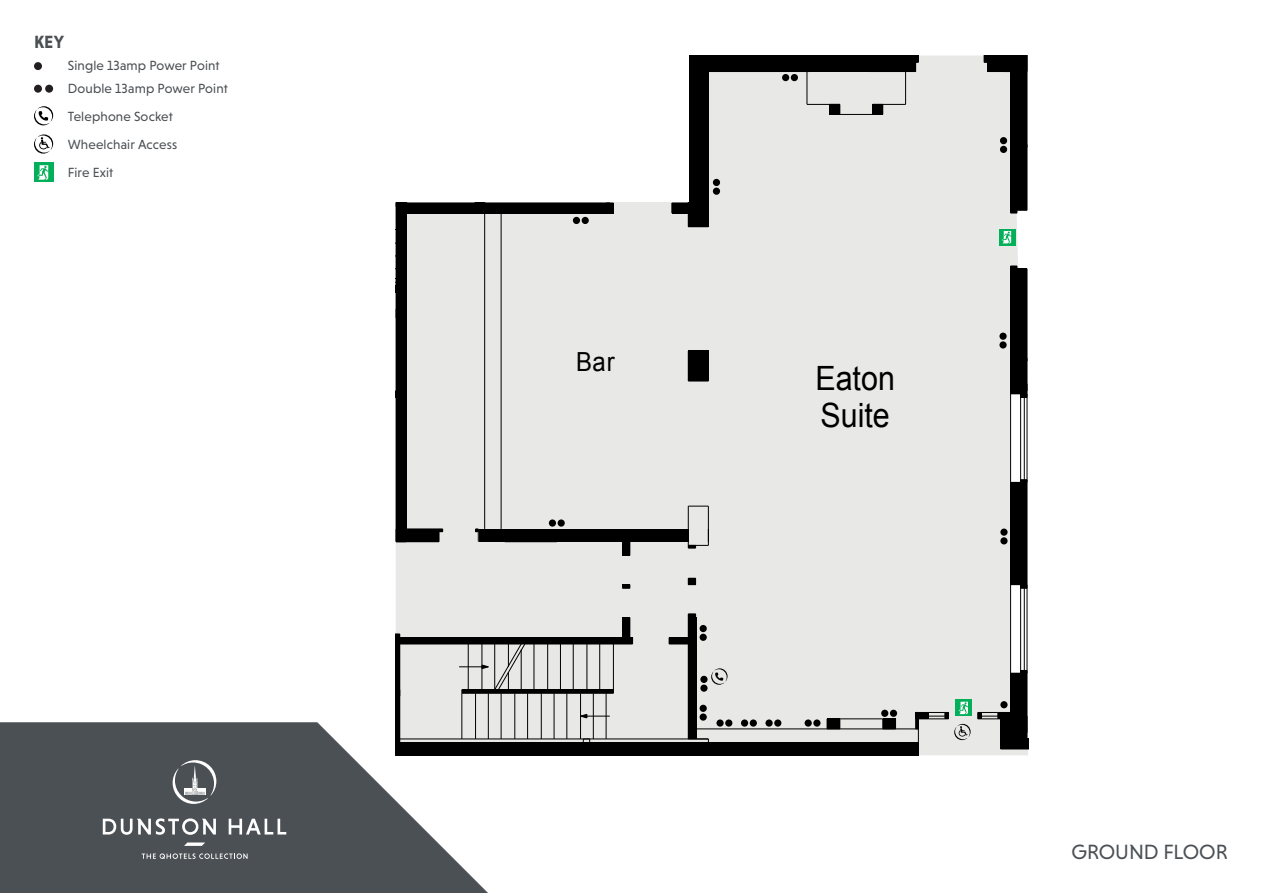
<style>
.page{position:relative;width:1263px;height:893px;background:#fff}
.page>*{position:absolute;margin:0;border:0;box-sizing:border-box;transform-origin:0 0}
.t1{font:33.45px/36.5px "Arial";color:#000;scale:.91 1}
.t2{font:26.25px "Arial";color:#000;scale:.91 1}
.Description{font:21px "Niveau Grotesk";letter-spacing:-.005em;color:#4b5054}
.t3{font:700 18px "Niveau Grotesk";color:#4b5054}
.t4{font:13.5px "Niveau Grotesk";letter-spacing:.01em;color:#4b5054}
</style>
<div class="page">
<svg style="left:0;top:722px;width:488px;height:171px;background:#666a6d"></svg>
<svg style="left:103px;top:818px;width:113px;height:17px"></svg>
<svg style="left:229px;top:819px;width:57px;height:15px"></svg>
<svg style="left:173px;top:760px;width:43px;height:44px;background:#76797c"></svg>
<svg style="left:184px;top:842px;width:21px;height:4px"></svg>
<svg style="left:142px;top:853px;width:106px;height:6px"></svg>
<div style="left:396px;top:55px;width:632px;height:558px;background:#e8e8e7"></div>
<div style="left:396px;top:213px;width:10px;height:105px;background:#000"></div>
<hr style="left:406px;top:213px;width:1px;height:105px;background:#000">
<div style="left:688px;top:55px;width:20px;height:172px;background:#000"></div>
<hr style="left:708px;top:55px;width:1px;height:172px;background:#000">
<div style="left:708px;top:55px;width:103px;height:17px;background:#000"></div>
<div style="left:988px;top:55px;width:39px;height:17px;background:#000"></div>
<div style="left:807px;top:55px;width:33px;height:17px;background:#000"></div>
<hr style="left:806px;top:55px;width:1px;height:49px;background:#000">
<hr style="left:807px;top:104px;width:33px;height:1px;background:#000">
<svg style="left:829px;top:105px;width:11px;height:10px"></svg>
<div style="left:840px;top:55px;width:33px;height:17px;background:#000"></div>
<div style="left:869px;top:55px;width:47px;height:17px;background:#000"></div>
<svg style="left:916px;top:55px;width:3px;height:17px"></svg>
<svg style="left:984px;top:55px;width:4px;height:17px"></svg>
<div style="left:1010px;top:72px;width:17px;height:75px;background:#000"></div>
<hr style="left:905px;top:55px;width:1px;height:49px;background:#000">
<hr style="left:873px;top:104px;width:32px;height:1px;background:#000">
<svg style="left:872px;top:104px;width:11px;height:11px"></svg>
<svg style="left:671px;top:203px;width:17px;height:11px"></svg>
<div style="left:485px;top:203px;width:125px;height:10px;background:#000"></div>
<hr style="left:485px;top:213px;width:125px;height:1px;background:#000">
<svg style="left:610px;top:203px;width:4px;height:11px"></svg>
<div style="left:1010px;top:145px;width:17px;height:65px;background:#000"></div>
<svg style="left:1010px;top:210px;width:17px;height:4px"></svg>
<div style="left:1010px;top:269px;width:17px;height:92px;background:#000"></div>
<svg style="left:1010px;top:266px;width:17px;height:3px"></svg>
<div style="left:1010px;top:358px;width:17px;height:33px;background:#000"></div>
<div style="left:1010px;top:482px;width:17px;height:47px;background:#000"></div>
<div style="left:1010px;top:529px;width:17px;height:56px;background:#000"></div>
<svg style="left:1011px;top:479px;width:15px;height:3px"></svg>
<svg style="left:1010px;top:391px;width:17px;height:7px"></svg>
<hr style="left:1010px;top:394px;width:1px;height:88px;background:#000">
<hr style="left:1020px;top:394px;width:1px;height:88px;background:#000">
<hr style="left:1024px;top:394px;width:1px;height:88px;background:#000">
<hr style="left:1026px;top:394px;width:1px;height:88px;background:#000">
<svg style="left:1011px;top:585px;width:15px;height:4px"></svg>
<hr style="left:1010px;top:585px;width:1px;height:88px;background:#000">
<hr style="left:1020px;top:585px;width:1px;height:88px;background:#000">
<hr style="left:1024px;top:585px;width:1px;height:88px;background:#000">
<hr style="left:1026px;top:585px;width:1px;height:88px;background:#000">
<div style="left:480px;top:529px;width:209px;height:13px;background:#000"></div>
<div style="left:396px;top:529px;width:43px;height:13px;background:#000"></div>
<hr style="left:396px;top:528px;width:43px;height:1px;background:#000">
<div style="left:396px;top:309px;width:10px;height:233px;background:#000"></div>
<hr style="left:406px;top:309px;width:1px;height:233px;background:#000">
<hr style="left:688px;top:506px;width:1px;height:39px;background:#000">
<svg style="left:688px;top:506px;width:20px;height:1px"></svg>
<hr style="left:708px;top:506px;width:1px;height:39px;background:#000">
<div style="left:688px;top:351px;width:20px;height:30px;background:#000"></div>
<svg style="left:688px;top:350px;width:20px;height:1px"></svg>
<hr style="left:708px;top:351px;width:1px;height:30px;background:#000">
<svg style="left:688px;top:381px;width:20px;height:1px"></svg>
<svg style="left:688px;top:529px;width:21px;height:20px"></svg>
<svg style="left:688px;top:578px;width:8px;height:7px"></svg>
<svg style="left:622px;top:542px;width:8px;height:14px"></svg>
<svg style="left:622px;top:584px;width:8px;height:5px"></svg>
<svg style="left:475px;top:528px;width:4px;height:14px"></svg>
<svg style="left:439px;top:528px;width:4px;height:14px"></svg>
<hr style="left:484px;top:213px;width:1px;height:316px;background:#000">
<hr style="left:501px;top:213px;width:1px;height:316px;background:#000">
<svg style="left:396px;top:202px;width:89px;height:12px"></svg>
<hr style="left:840px;top:114px;width:33px;height:1px;background:#000">
<svg style="left:999px;top:229px;width:16px;height:16px"></svg>
<svg style="left:1002px;top:231px;width:9px;height:12px"></svg>
<div style="left:782px;top:74px;width:7px;height:7px;background:#000;border-radius:50%"></div>
<div style="left:791px;top:74px;width:7px;height:7px;background:#000;border-radius:50%"></div>
<div style="left:713px;top:179px;width:7px;height:7px;background:#000;border-radius:50%"></div>
<div style="left:713px;top:188px;width:7px;height:7px;background:#000;border-radius:50%"></div>
<div style="left:1000px;top:137px;width:7px;height:7px;background:#000;border-radius:50%"></div>
<div style="left:1000px;top:146px;width:7px;height:7px;background:#000;border-radius:50%"></div>
<div style="left:999px;top:333px;width:8px;height:7px;background:#000;border-radius:50%"></div>
<div style="left:999px;top:341px;width:8px;height:8px;background:#000;border-radius:50%"></div>
<div style="left:1000px;top:528px;width:7px;height:8px;background:#000;border-radius:50%"></div>
<div style="left:1000px;top:537px;width:7px;height:7px;background:#000;border-radius:50%"></div>
<svg style="left:396px;top:613px;width:632px;height:143px;background:#bbbcbb"></svg>
<div style="left:700px;top:676px;width:7px;height:7px;background:#000;border-radius:50%"></div>
<div style="left:700px;top:684px;width:7px;height:8px;background:#000;border-radius:50%"></div>
<div style="left:700px;top:705px;width:7px;height:7px;background:#000;border-radius:50%"></div>
<div style="left:700px;top:713px;width:7px;height:8px;background:#000;border-radius:50%"></div>
<div style="left:765px;top:719px;width:8px;height:8px;background:#000;border-radius:50%"></div>
<div style="left:774px;top:719px;width:7px;height:8px;background:#000;border-radius:50%"></div>
<div style="left:741px;top:719px;width:7px;height:8px;background:#000;border-radius:50%"></div>
<div style="left:750px;top:719px;width:7px;height:8px;background:#000;border-radius:50%"></div>
<div style="left:805px;top:719px;width:7px;height:8px;background:#000;border-radius:50%"></div>
<div style="left:813px;top:719px;width:7px;height:8px;background:#000;border-radius:50%"></div>
<div style="left:881px;top:710px;width:7px;height:7px;background:#000;border-radius:50%"></div>
<div style="left:890px;top:710px;width:7px;height:7px;background:#000;border-radius:50%"></div>
<div style="left:549px;top:519px;width:7px;height:8px;background:#000;border-radius:50%"></div>
<div style="left:558px;top:519px;width:7px;height:8px;background:#000;border-radius:50%"></div>
<div style="left:573px;top:217px;width:7px;height:7px;background:#000;border-radius:50%"></div>
<div style="left:582px;top:217px;width:7px;height:7px;background:#000;border-radius:50%"></div>
<div style="left:1000px;top:701px;width:7px;height:7px;background:#000;border-radius:50%"></div>
<div style="left:716px;top:719px;width:8px;height:8px;background:#000;border-radius:50%"></div>
<div style="left:725px;top:719px;width:7px;height:8px;background:#000;border-radius:50%"></div>
<div style="left:379px;top:16px;width:310px;height:186px;background:#fff"></div>
<div style="left:34px;top:62px;width:8px;height:8px;background:#231f20;border-radius:50%"></div>
<div style="left:34px;top:85px;width:8px;height:8px;background:#231f20;border-radius:50%"></div>
<div style="left:45px;top:85px;width:8px;height:8px;background:#231f20;border-radius:50%"></div>
<svg style="left:34px;top:106px;width:19px;height:19px"></svg>
<svg style="left:34px;top:134px;width:19px;height:20px"></svg>
<div style="left:34px;top:163px;width:19px;height:19px;background:#03b059"></div>
<svg style="left:37px;top:165px;width:11px;height:15px"></svg>
<p class="t3" style="left:34px;top:31px;width:31px">KEY</p>
<p class="t4" style="left:68px;top:58px;width:153px">Single 13amp Power Point</p>
<p class="t4" style="left:68px;top:80px;width:161px">Double 13amp Power Point</p>
<p class="t4" style="left:68px;top:109px;width:107px">Telephone Socket</p>
<p class="t4" style="left:68px;top:137px;width:111px">Wheelchair Access</p>
<p class="t4" style="left:68px;top:165px;width:47px">Fire Exit</p>
<p class="t2" style="left:576px;top:344px;width:44px">Bar</p>
<p class="t1" style="left:815px;top:360px;width:89px">Eaton<br>Suite</p>
<p class="Description" style="left:1071px;top:840px;width:158px">GROUND FLOOR</p>
</div>
